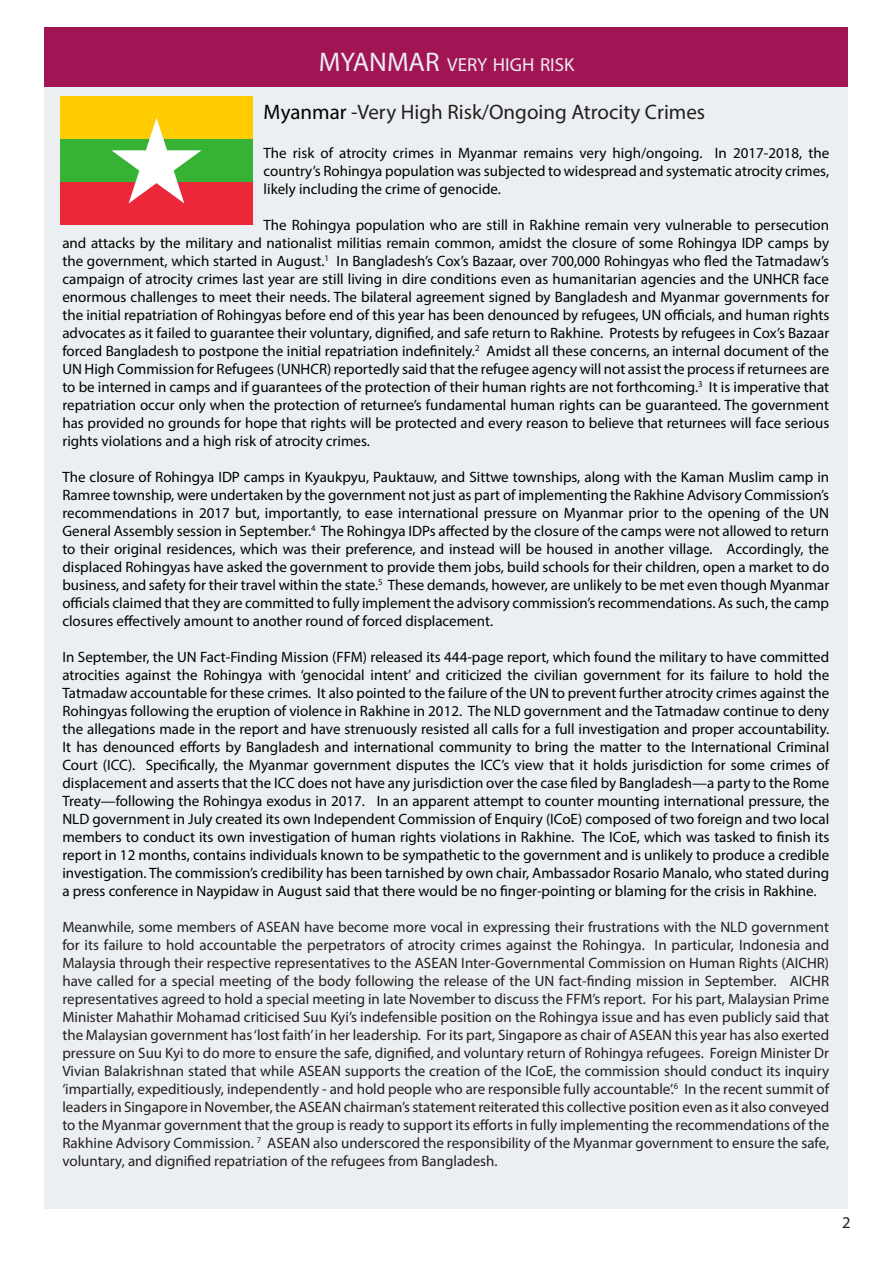
<style>
.page{position:relative;width:893px;height:1263px;background:#fff}
.page>*{position:absolute;margin:0;border:0;box-sizing:border-box;transform-origin:0 0}
.Chapters{font:27px "Myriad Pro";color:#ecedf1}
.t1{font:21px "Myriad Pro";color:#231f20}
.Chapters-2{font:18.9px "Myriad Pro";color:#ecedf1}
.Bold_ish{font:16.5px "Myriad Pro";color:#231f20}
.t2{font:15px/18px "Myriad Pro";color:#000;text-align:justify}
.t3{font:15px/18px "Myriad Pro";color:#231f20;text-align:justify}
.s1{font-size:27px}
.s2{color:#000}
</style>
<div class="page">
<div style="left:45px;top:87px;width:803px;height:1122px;background:#eceff1"></div>
<div style="left:45px;top:28px;width:803px;height:59px;background:#a11555"></div>
<img style="left:61px;top:97px;width:192px;height:128px">
<p class="Chapters" style="left:319px;top:45px;width:19px">MYANMA</p>
<p class="Chapters-2" style="left:425px;top:53px;width:151px"><span class="s1">R</span> VERY HIGH RISK</p>
<p class="Chapters" style="left:319px;top:45px;width:19px">MA</p>
<p class="t1" style="left:264px;top:99px;width:443px"><span class="s2">Myanmar</span> -Very High Risk/Ongoing Atrocity Crimes</p>
<p class="t2" style="left:264px;top:143px;width:567px">The risk of atrocity crimes in Myanmar remains very high/ongoing. In 2017-2018, the country’s Rohingya population was subjected to widespread and systematic atrocity crimes, likely including the crime of genocide.</p>
<p class="t2" style="left:62px;top:215px;width:768px;text-indent:201px">The Rohingya population who are still in Rakhine remain very vulnerable to persecution and attacks by the military and nationalist militias remain common, amidst the closure of some Rohingya IDP camps by the government, which started in August.<sup>1</sup> In Bangladesh’s Cox’s Bazaar, over 700,000 Rohingyas who fled the Tatmadaw’s campaign of atrocity crimes last year are still living in dire conditions even as humanitarian agencies and the UNHCR face enormous challenges to meet their needs. The bilateral agreement signed by Bangladesh and Myanmar governments for the initial repatriation of Rohingyas before end of this year has been denounced by refugees, UN officials, and human rights advocates as it failed to guarantee their voluntary, dignified, and safe return to Rakhine. Protests by refugees in Cox’s Bazaar forced Bangladesh to postpone the initial repatriation indefinitely.<sup>2</sup> Amidst all these concerns, an internal document of the UN High Commission for Refugees (UNHCR) reportedly said that the refugee agency will not assist the process if returnees are to be interned in camps and if guarantees of the protection of their human rights are not forthcoming.<sup>3</sup> It is imperative that repatriation occur only when the protection of returnee’s fundamental human rights can be guaranteed. The government has provided no grounds for hope that rights will be protected and every reason to believe that returnees will face serious rights violations and a high risk of atrocity crimes.</p>
<p class="t2" style="left:62px;top:467px;width:768px">The closure of Rohingya IDP camps in Kyaukpyu, Pauktauw, and Sittwe townships, along with the Kaman Muslim camp in Ramree township, were undertaken by the government not just as part of implementing the Rakhine Advisory Commission’s recommendations in 2017 but, importantly, to ease international pressure on Myanmar prior to the opening of the UN General Assembly session in September.<sup>4</sup> The Rohingya IDPs affected by the closure of the camps were not allowed to return to their original residences, which was their preference, and instead will be housed in another village. Accordingly, the displaced Rohingyas have asked the government to provide them jobs, build schools for their children, open a market to do business, and safety for their travel within the state.<sup>5</sup> These demands, however, are unlikely to be met even though Myanmar officials claimed that they are committed to fully implement the advisory commission’s recommendations. As such, the camp closures effectively amount to another round of forced displacement.</p>
<p class="t2" style="left:62px;top:647px;width:768px">In September, the UN Fact-Finding Mission (FFM) released its 444-page report, which found the military to have committed atrocities against the Rohingya with ‘genocidal intent’ and criticized the civilian government for its failure to hold the Tatmadaw accountable for these crimes. It also pointed to the failure of the UN to prevent further atrocity crimes against the Rohingyas following the eruption of violence in Rakhine in 2012. The NLD government and the Tatmadaw continue to deny the allegations made in the report and have strenuously resisted all calls for a full investigation and proper accountability.<br>It has denounced efforts by Bangladesh and international community to bring the matter to the International Criminal Court (ICC). Specifically, the Myanmar government disputes the ICC’s view that it holds jurisdiction for some crimes of displacement and asserts that the ICC does not have any jurisdiction over the case filed by Bangladesh—a party to the Rome Treaty—following the Rohingya exodus in 2017. In an apparent attempt to counter mounting international pressure, the NLD government in July created its own Independent Commission of Enquiry (ICoE) composed of two foreign and two local members to conduct its own investigation of human rights violations in Rakhine. The ICoE, which was tasked to finish its report in 12 months, contains individuals known to be sympathetic to the government and is unlikely to produce a credible investigation. The commission’s credibility has been tarnished by own chair, Ambassador Rosario Manalo, who stated during a press conference in Naypidaw in August said that there would be no finger-pointing or blaming for the crisis in Rakhine.</p>
<p class="t3" style="left:62px;top:917px;width:768px">Meanwhile, some members of ASEAN have become more vocal in expressing their frustrations with the NLD government for its failure to hold accountable the perpetrators of atrocity crimes against the Rohingya. In particular, Indonesia and Malaysia through their respective representatives to the ASEAN Inter-Governmental Commission on Human Rights (AICHR) have called for a special meeting of the body following the release of the UN fact-finding mission in September. AICHR representatives agreed to hold a special meeting in late November to discuss the FFM’s report. For his part, Malaysian Prime Minister Mahathir Mohamad criticised Suu Kyi’s indefensible position on the Rohingya issue and has even publicly said that the Malaysian government has ‘lost faith’ in her leadership. For its part, Singapore as chair of ASEAN this year has also exerted pressure on Suu Kyi to do more to ensure the safe, dignified, and voluntary return of Rohingya refugees. Foreign Minister Dr Vivian Balakrishnan stated that while ASEAN supports the creation of the ICoE, the commission should conduct its inquiry ‘impartially, expeditiously, independently - and hold people who are responsible fully accountable’.<sup>6</sup> In the recent summit of leaders in Singapore in November, the ASEAN chairman’s statement reiterated this collective position even as it also conveyed to the Myanmar government that the group is ready to support its efforts in fully implementing the recommendations of the Rakhine Advisory Commission. <sup>7</sup> ASEAN also underscored the responsibility of the Myanmar government to ensure the safe, voluntary, and dignified repatriation of the refugees from Bangladesh.</p>
<p class="Bold_ish" style="left:842px;top:1212px;width:10px">2</p>
</div>
